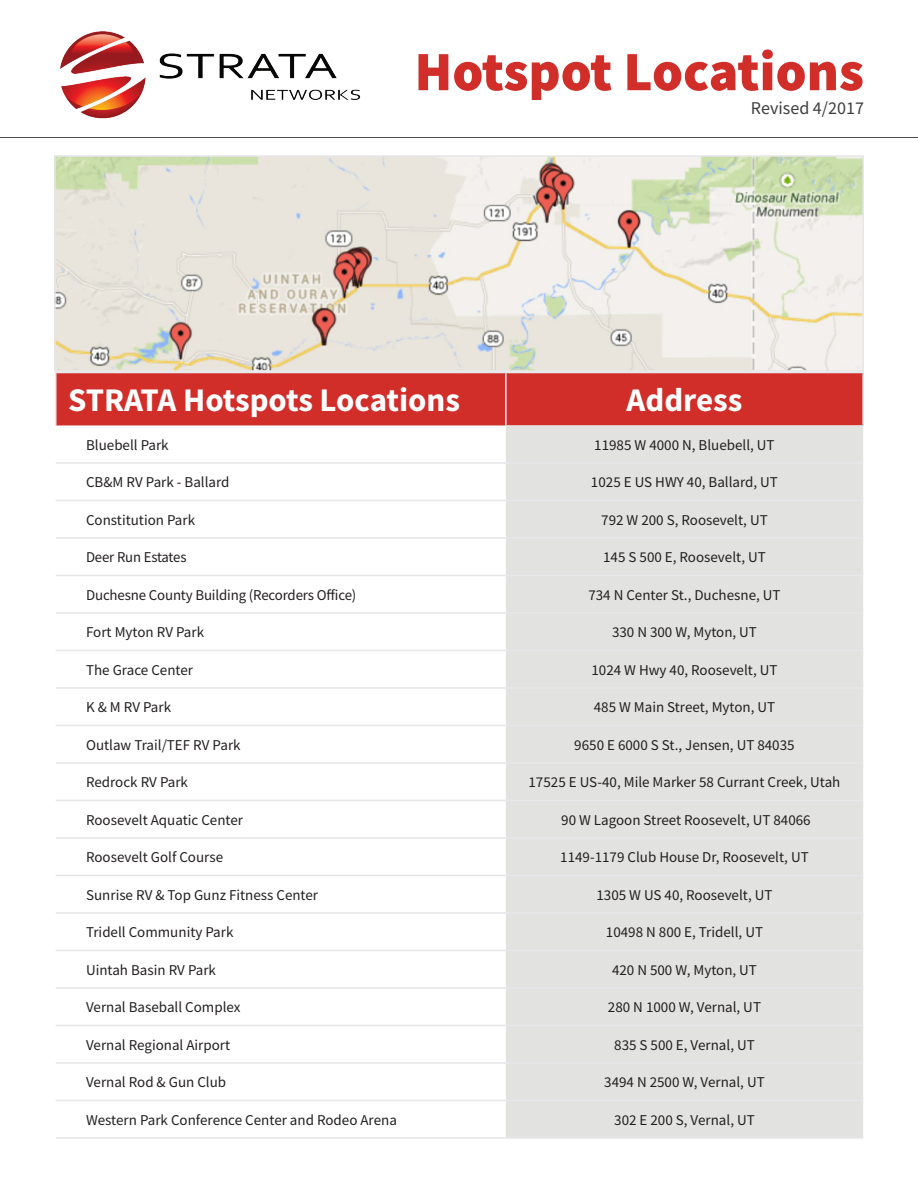
<style>
.page{position:relative;width:918px;height:1188px;background:#fff}
.page>*{position:absolute;margin:0;border:0;box-sizing:border-box;transform-origin:0 0}
.t1{font:900 55.5px "Source Sans Pro";color:#d12d29}
.t2{font:700 33px "Source Sans Pro";color:#fff}
.t3{font:18px "Source Sans Pro";color:#3e3e3f}
.t4{font:15px "Source Sans Pro";color:#231f20}
</style>
<div class="page">
<div style="left:57px;top:373px;width:805px;height:52px;background:#d12d29"></div>
<div style="left:506px;top:425px;width:357px;height:712px;background:#e2e2e1"></div>
<hr style="left:55px;top:372px;width:451px;height:1px;background:#e6e7e9">
<hr style="left:55px;top:373px;width:2px;height:52px;background:#e6e7e9">
<hr style="left:56px;top:462px;width:450px;height:2px;background:#e6e7e9">
<hr style="left:56px;top:500px;width:450px;height:1px;background:#e6e7e9">
<hr style="left:56px;top:537px;width:450px;height:2px;background:#e6e7e9">
<hr style="left:56px;top:575px;width:450px;height:1px;background:#e6e7e9">
<hr style="left:56px;top:612px;width:450px;height:2px;background:#e6e7e9">
<hr style="left:56px;top:650px;width:450px;height:1px;background:#e6e7e9">
<hr style="left:56px;top:687px;width:450px;height:2px;background:#e6e7e9">
<hr style="left:56px;top:725px;width:450px;height:1px;background:#e6e7e9">
<hr style="left:56px;top:762px;width:450px;height:2px;background:#e6e7e9">
<hr style="left:56px;top:800px;width:450px;height:1px;background:#e6e7e9">
<hr style="left:56px;top:837px;width:450px;height:2px;background:#e6e7e9">
<hr style="left:56px;top:875px;width:450px;height:1px;background:#e6e7e9">
<hr style="left:56px;top:912px;width:450px;height:2px;background:#e6e7e9">
<hr style="left:56px;top:950px;width:450px;height:1px;background:#e6e7e9">
<hr style="left:56px;top:987px;width:450px;height:2px;background:#e6e7e9">
<hr style="left:56px;top:1025px;width:450px;height:1px;background:#e6e7e9">
<hr style="left:56px;top:1062px;width:450px;height:2px;background:#e6e7e9">
<hr style="left:56px;top:1100px;width:450px;height:1px;background:#e6e7e9">
<hr style="left:506px;top:372px;width:358px;height:1px;background:#e6e7e9">
<hr style="left:505px;top:373px;width:2px;height:52px;background:#e6e7e9">
<hr style="left:506px;top:462px;width:357px;height:2px;background:#e6e7e9">
<hr style="left:506px;top:500px;width:357px;height:1px;background:#e6e7e9">
<hr style="left:506px;top:537px;width:357px;height:2px;background:#e6e7e9">
<hr style="left:506px;top:575px;width:357px;height:1px;background:#e6e7e9">
<hr style="left:506px;top:612px;width:357px;height:2px;background:#e6e7e9">
<hr style="left:506px;top:650px;width:357px;height:1px;background:#e6e7e9">
<hr style="left:506px;top:687px;width:357px;height:2px;background:#e6e7e9">
<hr style="left:506px;top:725px;width:357px;height:1px;background:#e6e7e9">
<hr style="left:506px;top:762px;width:357px;height:2px;background:#e6e7e9">
<hr style="left:506px;top:800px;width:357px;height:1px;background:#e6e7e9">
<hr style="left:506px;top:837px;width:357px;height:2px;background:#e6e7e9">
<hr style="left:506px;top:875px;width:357px;height:1px;background:#e6e7e9">
<hr style="left:506px;top:912px;width:357px;height:2px;background:#e6e7e9">
<hr style="left:506px;top:950px;width:357px;height:1px;background:#e6e7e9">
<hr style="left:506px;top:987px;width:357px;height:2px;background:#e6e7e9">
<hr style="left:506px;top:1025px;width:357px;height:1px;background:#e6e7e9">
<hr style="left:506px;top:1062px;width:357px;height:2px;background:#e6e7e9">
<hr style="left:506px;top:1100px;width:357px;height:1px;background:#e6e7e9">
<hr style="left:862px;top:373px;width:2px;height:52px;background:#e6e7e9">
<hr style="left:56px;top:1137px;width:450px;height:2px;background:#e6e7e9">
<hr style="left:506px;top:1137px;width:357px;height:2px;background:#e6e7e9">
<img style="left:57px;top:158px;width:804px;height:211px">
<div style="left:54px;top:155px;width:810px;height:217px;border:2px solid #e6e7e9"></div>
<img style="left:60px;top:32px;width:301px;height:87px">
<hr style="left:0;top:137px;width:918px;height:1px;background:#4b4c4d">
<p class="t1" style="left:415px;top:33px;width:451px">Hotspot Locations</p>
<p class="t3" style="left:751px;top:97px;width:115px">Revised 4/2017</p>
<p class="t2" style="left:68px;top:378px;width:393px">STRATA Hotspots Locations</p>
<p class="t2" style="left:627px;top:378px;width:117px">Address</p>
<p class="t4" style="left:86px;top:435px;width:84px">Bluebell Park</p>
<p class="t4" style="left:594px;top:435px;width:182px">11985 W 4000 N, Bluebell, UT</p>
<p class="t4" style="left:86px;top:473px;width:145px">CB&amp;M RV Park - Ballard</p>
<p class="t4" style="left:591px;top:473px;width:189px">1025 E US HWY 40, Ballard, UT</p>
<p class="t4" style="left:86px;top:510px;width:111px">Constitution Park</p>
<p class="t4" style="left:601px;top:510px;width:168px">792 W 200 S, Roosevelt, UT</p>
<p class="t4" style="left:86px;top:548px;width:102px">Deer Run Estates</p>
<p class="t4" style="left:603px;top:548px;width:164px">145 S 500 E, Roosevelt, UT</p>
<p class="t4" style="left:86px;top:585px;width:272px">Duchesne County Building (Recorders Office)</p>
<p class="t4" style="left:588px;top:585px;width:194px">734 N Center St., Duchesne, UT</p>
<p class="t4" style="left:86px;top:623px;width:120px">Fort Myton RV Park</p>
<p class="t4" style="left:612px;top:623px;width:147px">330 N 300 W, Myton, UT</p>
<p class="t4" style="left:86px;top:660px;width:108px">The Grace Center</p>
<p class="t4" style="left:591px;top:660px;width:188px">1024 W Hwy 40, Roosevelt, UT</p>
<p class="t4" style="left:86px;top:698px;width:87px">K &amp; M RV Park</p>
<p class="t4" style="left:594px;top:698px;width:183px">485 W Main Street, Myton, UT</p>
<p class="t4" style="left:86px;top:735px;width:156px">Outlaw Trail/TEF RV Park</p>
<p class="t4" style="left:574px;top:735px;width:222px">9650 E 6000 S St., Jensen, UT 84035</p>
<p class="t4" style="left:86px;top:773px;width:103px">Redrock RV Park</p>
<p class="t4" style="left:529px;top:773px;width:313px">17525 E US-40, Mile Marker 58 Currant Creek, Utah</p>
<p class="t4" style="left:86px;top:810px;width:159px">Roosevelt Aquatic Center</p>
<p class="t4" style="left:561px;top:810px;width:251px">90 W Lagoon Street Roosevelt, UT 84066</p>
<p class="t4" style="left:86px;top:848px;width:139px">Roosevelt Golf Course</p>
<p class="t4" style="left:560px;top:848px;width:250px">1149-1179 Club House Dr, Roosevelt, UT</p>
<p class="t4" style="left:86px;top:885px;width:234px">Sunrise RV &amp; Top Gunz Fitness Center</p>
<p class="t4" style="left:596px;top:885px;width:178px">1305 W US 40, Roosevelt, UT</p>
<p class="t4" style="left:86px;top:923px;width:149px">Tridell Community Park</p>
<p class="t4" style="left:606px;top:923px;width:159px">10498 N 800 E, Tridell, UT</p>
<p class="t4" style="left:86px;top:960px;width:131px">Uintah Basin RV Park</p>
<p class="t4" style="left:612px;top:960px;width:147px">420 N 500 W, Myton, UT</p>
<p class="t4" style="left:86px;top:998px;width:156px">Vernal Baseball Complex</p>
<p class="t4" style="left:608px;top:998px;width:155px">280 N 1000 W, Vernal, UT</p>
<p class="t4" style="left:86px;top:1035px;width:146px">Vernal Regional Airport</p>
<p class="t4" style="left:614px;top:1035px;width:142px">835 S 500 E, Vernal, UT</p>
<p class="t4" style="left:86px;top:1073px;width:142px">Vernal Rod &amp; Gun Club</p>
<p class="t4" style="left:604px;top:1073px;width:162px">3494 N 2500 W, Vernal, UT</p>
<p class="t4" style="left:86px;top:1110px;width:312px">Western Park Conference Center and Rodeo Arena</p>
<p class="t4" style="left:614px;top:1110px;width:142px">302 E 200 S, Vernal, UT</p>
</div>
